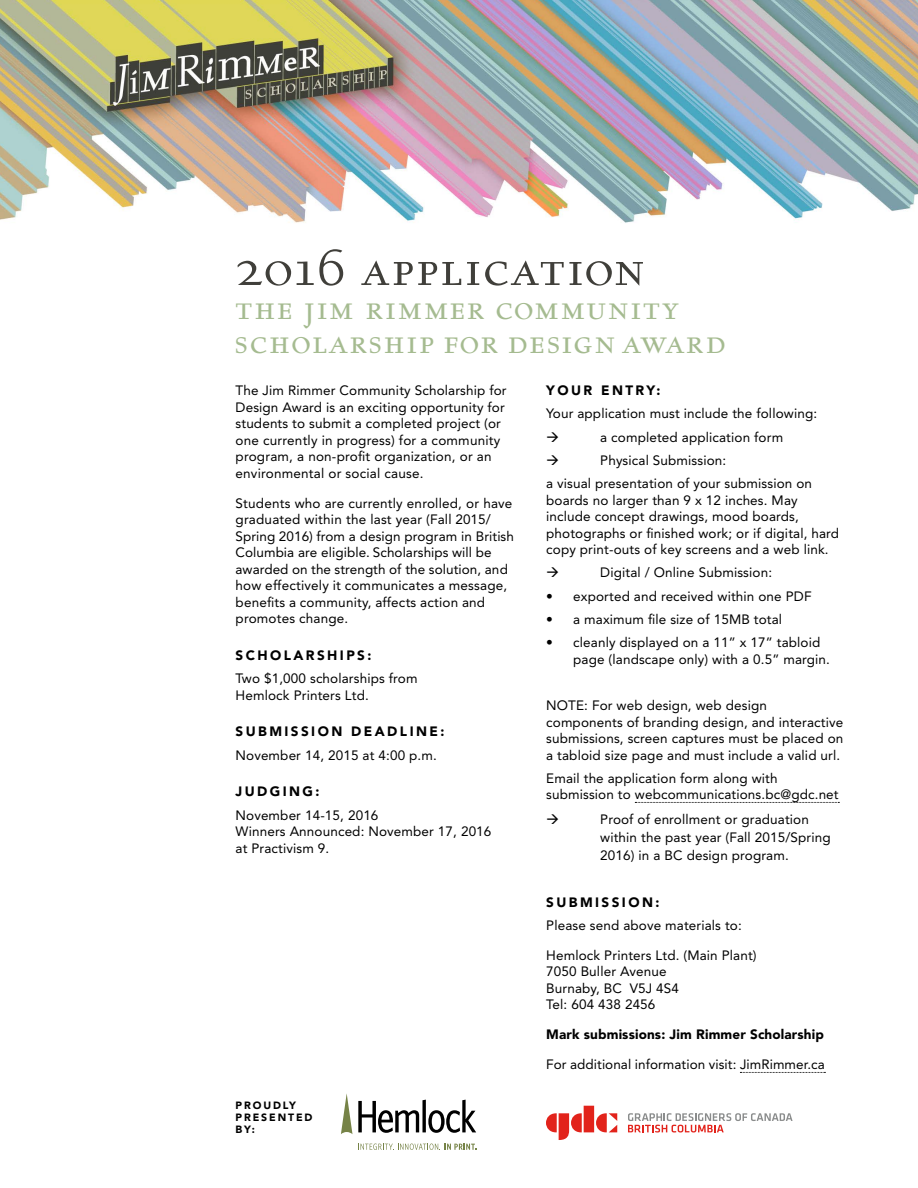
<style>
.page{position:relative;width:918px;height:1188px;background:#fff}
.page>*{position:absolute;margin:0;border:0;box-sizing:border-box;transform-origin:0 0}
.t1{font:60px "Albertan H SC";letter-spacing:.04em;color:#403f3a}
.t2{font:40.5px/33.6px "Albertan H SC";letter-spacing:.06em;color:#a5bb90}
.t3{font:13.5px/16.5px "Avenir LT Std";letter-spacing:.01em;color:#000}
.t4{font:900 13.5px "Avenir LT Std";letter-spacing:.18em;color:#000}
.t5{font:900 13.5px "Avenir LT Std";letter-spacing:.01em;color:#000}
.t6{font:900 10.5px/12px "Avenir LT Std";letter-spacing:.18em;color:#000}
</style>
<div class="page">
<svg style="left:635px;top:802px;width:204px;height:1px"></svg>
<svg style="left:740px;top:1072px;width:85px;height:1px"></svg>
<svg style="left:628px;top:1113px;width:165px;height:20px"></svg>
<svg style="left:546px;top:1106px;width:71px;height:34px"></svg>
<svg style="left:358px;top:1144px;width:118px;height:6px"></svg>
<svg style="left:341px;top:1093px;width:135px;height:41px"></svg>
<img style="left:0;top:0;width:918px;height:223px">
<h1 class="t1" style="left:236px;top:233px;width:410px">2o16 application</h1>
<h2 class="t2" style="left:236px;top:290px;width:491px">the jim rimmer community scholarship for design award</h2>
<p class="t3" style="left:236px;top:382px;width:273px">The Jim Rimmer Community Scholarship for Design Award is an exciting opportunity for students to submit a completed project (or one currently in progress) for a community program, a non-profit organization, or an environmental or social cause.</p>
<p class="t3" style="left:236px;top:495px;width:280px">Students who are currently enrolled, or have graduated within the last year (Fall 2015/ Spring 2016) from a design program in British Columbia are eligible. Scholarships will be awarded on the strength of the solution, and how effectively it communicates a message, benefits a community, affects action and promotes change.</p>
<p class="t4" style="left:236px;top:647px;width:137px">SCHOLARSHIPS:</p>
<p class="t3" style="left:236px;top:670px;width:184px">Two $1,000 scholarships from<br>Hemlock Printers Ltd.</p>
<p class="t4" style="left:236px;top:723px;width:210px">SUBMISSION DEADLINE:</p>
<p class="t3" style="left:236px;top:747px;width:203px">November 14, 2015 at 4:00 p.m.</p>
<p class="t4" style="left:236px;top:783px;width:86px">JUDGING:</p>
<p class="t3" style="left:236px;top:807px;width:257px">November 14-15, 2016<br>Winners Announced: November 17, 2016 at Practivism 9.</p>
<p class="t6" style="left:236px;top:1099px;width:78px">PROUDLY<br>PRESENTED<br>BY:</p>
<p class="t4" style="left:546px;top:382px;width:116px">YOUR ENTRY:</p>
<p class="t3" style="left:546px;top:406px;width:272px">Your application must include the following:</p>
<p class="t3" style="left:600px;top:429px;width:184px">a completed application form</p>
<p class="t3" style="left:546px;top:449px;width:267px;line-height:23.2px;text-indent:54px">Physical Submission:<br>a visual presentation of your submission on</p>
<p class="t3" style="left:546px;top:492px;width:294px">boards no larger than 9 x 12 inches. May include concept drawings, mood boards, photographs or finished work; or if digital, hard copy print-outs of key screens and a web link.</p>
<p class="t3" style="left:600px;top:565px;width:173px">Digital / Online Submission:</p>
<p class="t3" style="left:546px;top:588px;width:267px">• exported and received within one PDF</p>
<p class="t3" style="left:546px;top:611px;width:238px">• a maximum file size of 15MB total</p>
<p class="t3" style="left:573px;top:634px;width:258px;text-indent:-27px">• cleanly displayed on a 11” x 17” tabloid page (landscape only) with a 0.5” margin.</p>
<p class="t3" style="left:546px;top:697px;width:299px">NOTE: For web design, web design components of branding design, and interactive submissions, screen captures must be placed on a tabloid size page and must include a valid url.</p>
<p class="t3" style="left:546px;top:770px;width:294px">Email the application form along with submission to webcommunications.bc@gdc.net</p>
<p class="t3" style="left:600px;top:811px;width:232px;line-height:18px">Proof of enrollment or graduation within the past year (Fall 2015/Spring<br>2016) in a BC design program.</p>
<p class="t4" style="left:546px;top:894px;width:115px">SUBMISSION:</p>
<p class="t3" style="left:546px;top:917px;width:197px">Please send above materials to:</p>
<p class="t3" style="left:546px;top:947px;width:212px">Hemlock Printers Ltd. (Main Plant)<br>7050 Buller Avenue<br>Burnaby, BC V5J 4S4<br>Tel: 604 438 2456</p>
<p class="t5" style="left:546px;top:1026px;width:279px">Mark submissions: Jim Rimmer Scholarship</p>
<p class="t3" style="left:546px;top:1056px;width:280px">For additional information visit: JimRimmer.ca</p>
</div>
